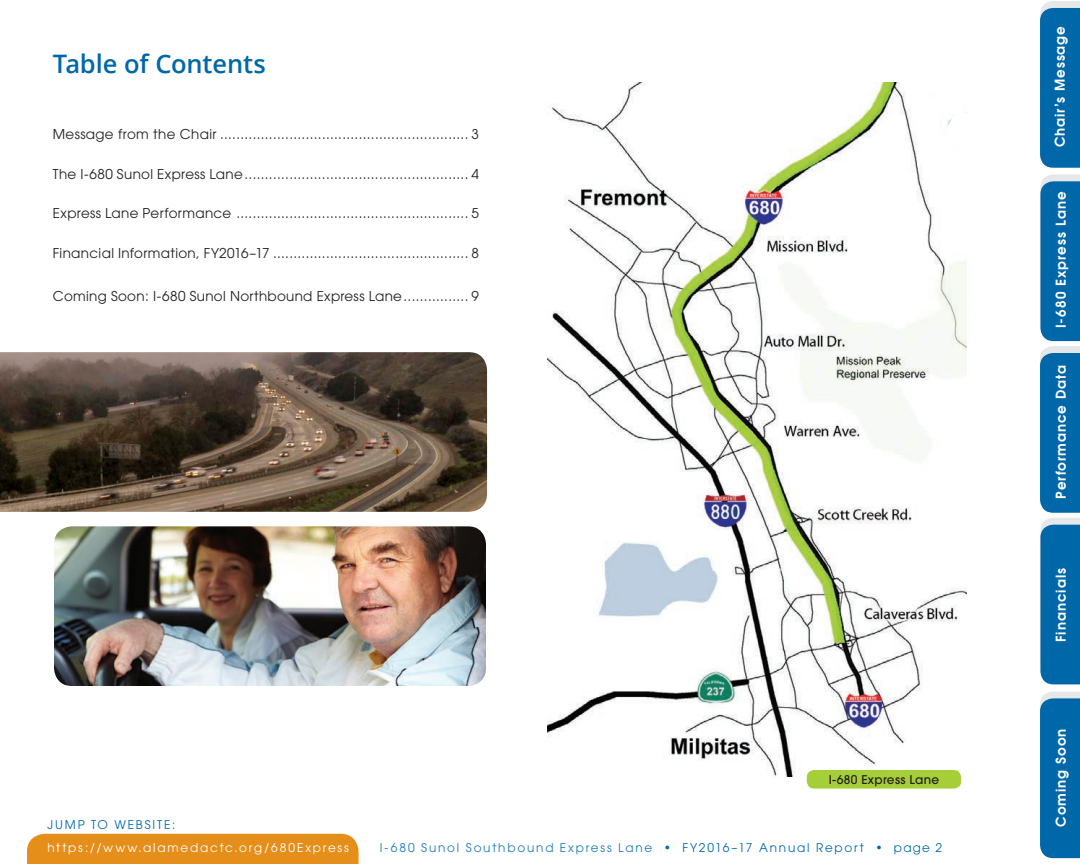
<style>
.page{position:relative;width:1080px;height:864px;background:#fff}
.page>*{position:absolute;margin:0;border:0;box-sizing:border-box;transform-origin:0 0}
.subhead1{font:600 25.5px "Open Sans";letter-spacing:-.005em;color:#0068a9}
.av_garde_body_9_14{font:13.5px "Avant Garde";letter-spacing:.025em;color:#231f20}
.av_garde_body_9_14-2{font:600 13.5px "Avant Garde";letter-spacing:.075em;color:#fff}
.t1{font:12px "Avant Garde";letter-spacing:.15em;color:#1c7bb7}
.t2{font:12px "Avant Garde";letter-spacing:.15em;color:#fff}
.av_garde_body_9_14-3{font:500 12px "Avant Garde";letter-spacing:.03em;color:#231f20}
.t3{font:12px "Avant Garde";letter-spacing:.15em;color:#0068a9}
.s1{color:#0068a9}
</style>
<div class="page">
<div style="left:1040px;top:1px;width:40px;height:167px;background:#0068a9"></div>
<svg style="left:1040px;top:174px;width:40px;height:510px;background:#1a77b1"></svg>
<div style="left:1040px;top:692px;width:40px;height:166px;background:#0068a9"></div>
<div style="left:27px;top:834px;width:332px;height:30px;background:#e58e19"></div>
<img style="left:548px;top:83px;width:418px;height:694px">
<div style="left:947px;top:113px;width:38px;height:38px;background:#fff;border-radius:50%"></div>
<img style="left:0;top:352px;width:487px;height:160px">
<img style="left:54px;top:526px;width:432px;height:160px">
<div style="left:807px;top:770px;width:154px;height:19px;background:#a6ce39;border-radius:8px"></div>
<p class="subhead1" style="left:53px;top:46px;width:214px">Table of Contents</p>
<p class="av_garde_body_9_14" style="left:53px;top:126px;width:428px">Message from the Chair ............................................................. 3</p>
<p class="av_garde_body_9_14" style="left:53px;top:166px;width:428px">The I-680 Sunol Express Lane....................................................... 4</p>
<p class="av_garde_body_9_14" style="left:53px;top:206px;width:428px">Express Lane Performance ......................................................... 5</p>
<p class="av_garde_body_9_14" style="left:53px;top:245px;width:428px">Financial Information, FY2016–17 ................................................ 8</p>
<p class="av_garde_body_9_14" style="left:53px;top:288px;width:428px">Coming Soon: I-680 Sunol Northbound Express Lane................ 9</p>
<p class="t3" style="left:48px;top:818px;width:130px">JUMP TO WEBSITE:</p>
<p class="av_garde_body_9_14-3" style="left:829px;top:772px;width:112px">I-680 Express Lane</p>
<p class="t2" style="left:47px;top:840px;width:303px">https://www.alamedactc.org/680Express</p>
<p class="t1" style="left:380px;top:840px;width:564px">I-680 Sunol Southbound Express Lane <span class="s1">• FY2016–17 Annual Report • page 2</span></p>
<p class="av_garde_body_9_14-2" style="left:1051px;top:147px;width:123px;rotate:-90deg">Chair’s Message</p>
<p class="av_garde_body_9_14-2" style="left:1052px;top:328px;width:138px;rotate:-90deg">I-680 Express Lane</p>
<p class="av_garde_body_9_14-2" style="left:1052px;top:499px;width:135px;rotate:-90deg">Performance Data</p>
<p class="av_garde_body_9_14-2" style="left:1052px;top:642px;width:75px;rotate:-90deg">Financials</p>
<p class="av_garde_body_9_14-2" style="left:1052px;top:827px;width:100px;rotate:-90deg">Coming Soon</p>
</div>
